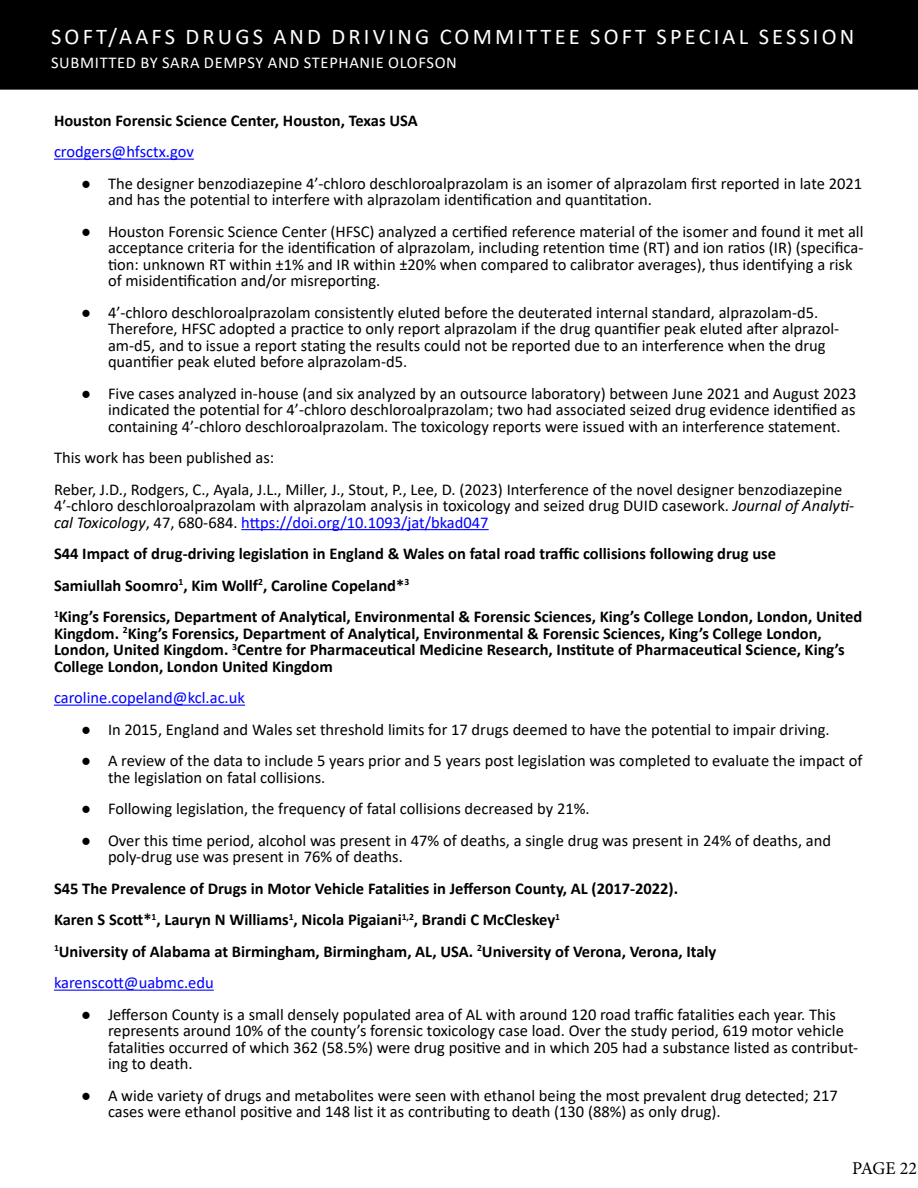
<style>
.page{position:relative;width:918px;height:1188px;background:#fff}
.page>*{position:absolute;margin:0;border:0;box-sizing:border-box;transform-origin:0 0}
.t1{font:22.5px "Calibri";letter-spacing:.14em;color:#fff}
.t2{font:18px "Minion Pro";letter-spacing:-.015em;color:#000}
.t3{font:16.5px/16.5px "Calibri";color:#000}
.t4{font:700 16.5px/16.5px "Calibri";color:#000}
.t5{font:16.5px "Calibri";color:#00f}
.t6{font:16.5px "Calibri";letter-spacing:.04em;color:#fff}
.s1{font-style:italic}
.s2{color:#00f}
</style>
<div class="page">
<div style="left:0;top:0;width:918px;height:90px;background:#000"></div>
<hr style="left:54px;top:159px;width:140px;height:1px;background:#00f">
<hr style="left:241px;top:529px;width:248px;height:1px;background:#00f">
<hr style="left:54px;top:705px;width:191px;height:1px;background:#00f">
<hr style="left:54px;top:990px;width:160px;height:1px;background:#00f">
<p class="t1" style="left:51px;top:21px;width:805px">SOFT/AAFS DRUGS AND DRIVING COMMITTEE SOFT SPECIAL SESSION</p>
<p class="t6" style="left:51px;top:51px;width:407px">SUBMITTED BY SARA DEMPSY AND STEPHANIE OLOFSON</p>
<p class="t4" style="left:54px;top:112px;width:365px">Houston Forensic Science Center, Houston, Texas USA</p>
<p class="t5" style="left:54px;top:140px;width:141px">crodgers@hfsctx.gov</p>
<p class="t3" style="left:108px;top:175px;width:756px;text-indent:-27px">● The designer benzodiazepine 4’-chloro deschloroalprazolam is an isomer of alprazolam first reported in late 2021 and has the potential to interfere with alprazolam identification and quantitation.</p>
<p class="t3" style="left:108px;top:223px;width:757px;text-indent:-27px">● Houston Forensic Science Center (HFSC) analyzed a certified reference material of the isomer and found it met all acceptance criteria for the identification of alprazolam, including retention time (RT) and ion ratios (IR) (specifica&shy;tion: unknown RT within ±1% and IR within ±20% when compared to calibrator averages), thus identifying a risk of misidentification and/or misreporting.</p>
<p class="t3" style="left:108px;top:304px;width:733px;text-indent:-27px">● 4’-chloro deschloroalprazolam consistently eluted before the deuterated internal standard, alprazolam-d5.<br>Therefore, HFSC adopted a practice to only report alprazolam if the drug quantifier peak eluted after alprazol&shy;am-d5, and to issue a report stating the results could not be reported due to an interference when the drug quantifier peak eluted before alprazolam-d5.</p>
<p class="t3" style="left:108px;top:385px;width:750px;text-align:justify;text-indent:-27px">● Five cases analyzed in-house (and six analyzed by an outsource laboratory) between June 2021 and August 2023 indicated the potential for 4’-chloro deschloroalprazolam; two had associated seized drug evidence identified as containing 4’-chloro deschloroalprazolam. The toxicology reports were issued with an interference statement.</p>
<p class="t3" style="left:54px;top:449px;width:222px">This work has been published as:</p>
<p class="t3" style="left:54px;top:481px;width:802px">Reber, J.D., Rodgers, C., Ayala, J.L., Miller, J., Stout, P., Lee, D. (2023) Interference of the novel designer benzodiazepine<br>4′-chloro deschloroalprazolam with alprazolam analysis in toxicology and seized drug DUID casework. <span class="s1">Journal of Analyti&shy;cal Toxicology</span>, 47, 680-684. <span class="s2">https://doi.org/10.1093/jat/bkad047</span></p>
<p class="t4" style="left:54px;top:545px;width:724px">S44 Impact of drug-driving legislation in England &amp; Wales on fatal road traffic collisions following drug use</p>
<p class="t4" style="left:54px;top:577px;width:357px">Samiullah Soomro<sup>1</sup>, Kim Wollf<sup>2</sup>, Caroline Copeland*<sup>3</sup></p>
<p class="t4" style="left:54px;top:608px;width:810px"><sup>1</sup>King’s Forensics, Department of Analytical, Environmental &amp; Forensic Sciences, King’s College London, London, United Kingdom. <sup>2</sup>King’s Forensics, Department of Analytical, Environmental &amp; Forensic Sciences, King’s College London, London, United Kingdom. <sup>3</sup>Centre for Pharmaceutical Medicine Research, Institute of Pharmaceutical Science, King’s College London, London United Kingdom</p>
<p class="t5" style="left:54px;top:686px;width:192px">caroline.copeland@kcl.ac.uk</p>
<p class="t3" style="left:81px;top:721px;width:750px">● In 2015, England and Wales set threshold limits for 17 drugs deemed to have the potential to impair driving.</p>
<p class="t3" style="left:108px;top:752px;width:756px;text-indent:-27px">● A review of the data to include 5 years prior and 5 years post legislation was completed to evaluate the impact of the legislation on fatal collisions.</p>
<p class="t3" style="left:81px;top:800px;width:510px">● Following legislation, the frequency of fatal collisions decreased by 21%.</p>
<p class="t3" style="left:108px;top:832px;width:725px;text-indent:-27px">● Over this time period, alcohol was present in 47% of deaths, a single drug was present in 24% of deaths, and poly-drug use was present in 76% of deaths.</p>
<p class="t4" style="left:54px;top:880px;width:626px">S45 The Prevalence of Drugs in Motor Vehicle Fatalities in Jefferson County, AL (2017-2022).</p>
<p class="t4" style="left:54px;top:911px;width:508px">Karen S Scott*<sup>1</sup>, Lauryn N Williams<sup>1</sup>, Nicola Pigaiani<sup>1,2</sup>, Brandi C McCleskey<sup>1</sup></p>
<p class="t4" style="left:54px;top:943px;width:664px"><sup>1</sup>University of Alabama at Birmingham, Birmingham, AL, USA. <sup>2</sup>University of Verona, Verona, Italy</p>
<p class="t5" style="left:54px;top:971px;width:161px">karenscott@uabmc.edu</p>
<p class="t3" style="left:108px;top:1006px;width:752px;text-indent:-27px">● Jefferson County is a small densely populated area of AL with around 120 road traffic fatalities each year. This represents around 10% of the county’s forensic toxicology case load. Over the study period, 619 motor vehicle fatalities occurred of which 362 (58.5%) were drug positive and in which 205 had a substance listed as contribut&shy;ing to death.</p>
<p class="t3" style="left:108px;top:1087px;width:731px;text-indent:-27px">● A wide variety of drugs and metabolites were seen with ethanol being the most prevalent drug detected; 217 cases were ethanol positive and 148 list it as contributing to death (130 (88%) as only drug).</p>
<p class="t2" style="left:852px;top:1156px;width:66px">PAGE 22</p>
</div>
